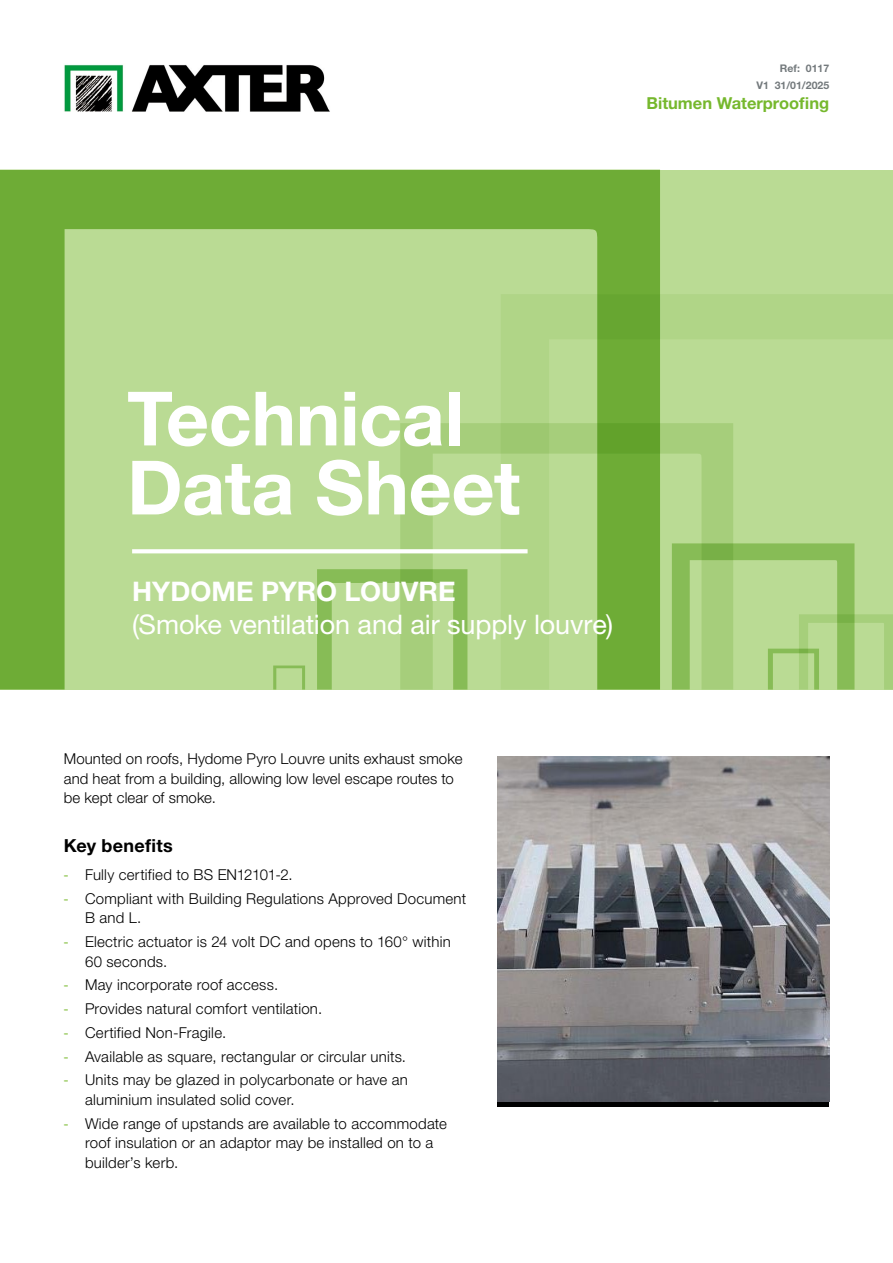
<style>
.page{position:relative;width:893px;height:1263px;background:#fff}
.page>*{position:absolute;margin:0;border:0;box-sizing:border-box;transform-origin:0 0}
.t1{font:700 75px/69px "Helvetica Neue LT Std";letter-spacing:-.005em;color:#fff}
.t2{font:27px "Helvetica Neue LT Std";letter-spacing:-.005em;color:#fff}
.t3{font:700 27px "Helvetica Neue LT Std";color:#fff}
.t4{font:700 18px "Helvetica Neue LT Std";letter-spacing:.02em;color:#000}
.t5{font:700 16.5px "Helvetica Neue LT Std";color:#76b82d}
.t6{font:300 15px/19.5px "Helvetica Neue LT Std";letter-spacing:.015em;color:#000}
.t7{font:700 10.5px/17px "Helvetica Neue LT Std";color:#73797c;text-align:right}
.s1{font-family:"Myriad Pro";font-weight:400;color:#76b82a}
</style>
<div class="page">
<div style="left:0;top:170px;width:893px;height:519px;background:#badb94"></div>
<svg style="left:0;top:170px;width:660px;height:519px"></svg>
<svg style="left:501px;top:294px;width:392px;height:395px"></svg>
<svg style="left:273px;top:665px;width:32px;height:24px"></svg>
<svg style="left:132px;top:549px;width:396px;height:4px;fill:#fff"></svg>
<img style="left:64px;top:64px;width:266px;height:47px">
<img style="left:497px;top:757px;width:332px;height:344px">
<p class="t7" style="left:756px;top:59px;width:74px">Ref: 0117<br>V1 31/01/2025</p>
<p class="t5" style="left:646px;top:93px;width:184px">Bitumen Waterproofing</p>
<h1 class="t1" style="left:127px;top:383px;width:395px">Technical<br>Data Sheet</h1>
<h2 class="t3" style="left:132px;top:574px;width:325px">HYDOME PYRO LOUVRE</h2>
<h2 class="t2" style="left:132px;top:607px;width:483px">(Smoke ventilation and air supply louvre)</h2>
<p class="t6" style="left:64px;top:749px;width:400px">Mounted on roofs, Hydome Pyro Louvre units exhaust smoke and heat from a building, allowing low level escape routes to be kept clear of smoke.</p>
<p class="t4" style="left:64px;top:834px;width:111px">Key benefits</p>
<p class="t6" style="left:64px;top:865px;width:230px"><span class="s1">-</span> Fully certified to BS EN12101-2.</p>
<p class="t6" style="left:85px;top:888px;width:383px;text-indent:-21px"><span class="s1">-</span> Compliant with Building Regulations Approved Document<br>B and L.</p>
<p class="t6" style="left:85px;top:932px;width:367px;text-indent:-21px"><span class="s1">-</span> Electric actuator is 24 volt DC and opens to 160° within<br>60 seconds.</p>
<p class="t6" style="left:64px;top:975px;width:216px"><span class="s1">-</span> May incorporate roof access.</p>
<p class="t6" style="left:64px;top:999px;width:260px"><span class="s1">-</span> Provides natural comfort ventilation.</p>
<p class="t6" style="left:64px;top:1022px;width:164px"><span class="s1">-</span> Certified Non-Fragile.</p>
<p class="t6" style="left:64px;top:1046px;width:344px"><span class="s1">-</span> Available as square, rectangular or circular units.</p>
<p class="t6" style="left:85px;top:1070px;width:324px;text-indent:-21px"><span class="s1">-</span> Units may be glazed in polycarbonate or have an aluminium insulated solid cover.</p>
<p class="t6" style="left:85px;top:1113px;width:363px;text-indent:-21px"><span class="s1">-</span> Wide range of upstands are available to accommodate roof insulation or an adaptor may be installed on to a builder’s kerb.</p>
</div>
